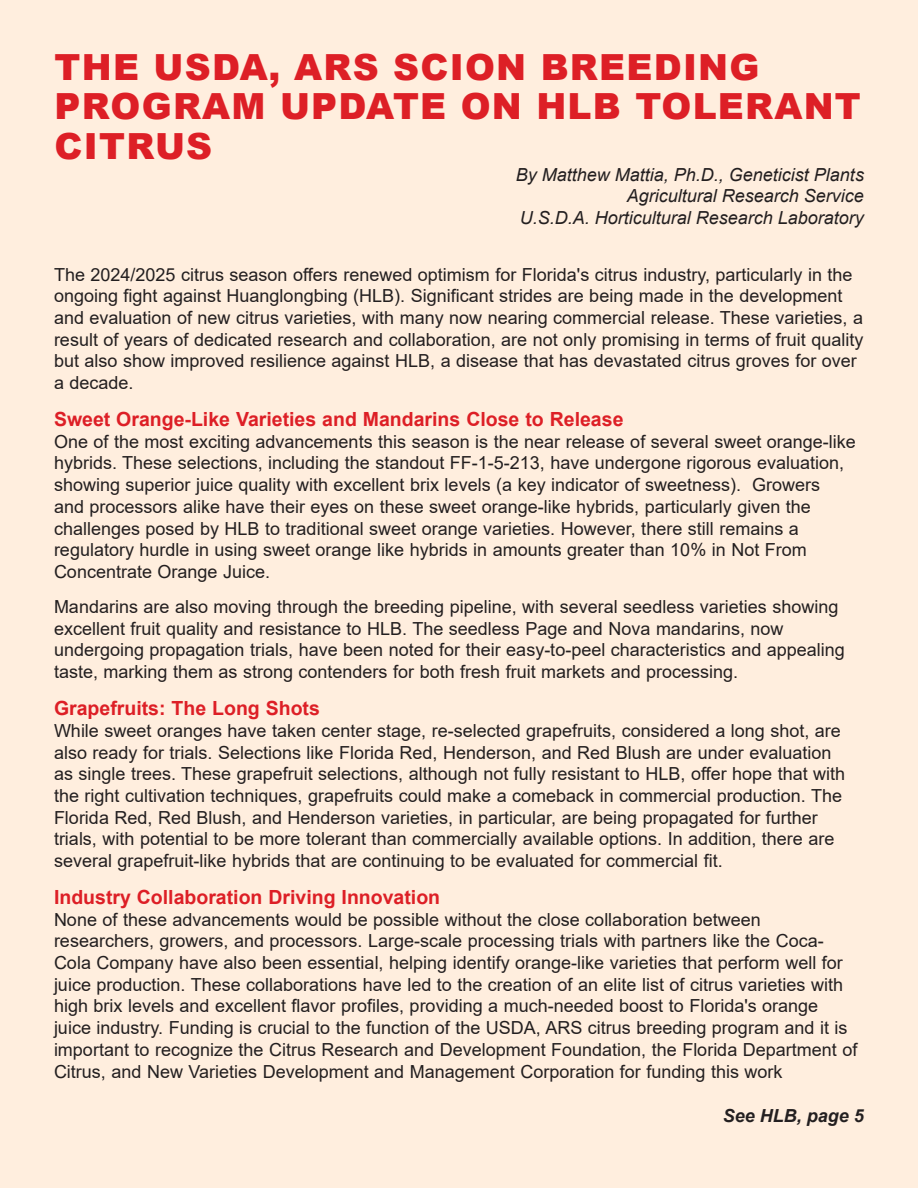
<style>
.page{position:relative;width:918px;height:1188px;background:#ffeede}
.page>*{position:absolute;margin:0;border:0;box-sizing:border-box;transform-origin:0 0}
.t1{font:900 36px/39.6px "Arial";letter-spacing:.035em;color:#dd1f26}
.t2{font:700 19.5px "Arial";color:#dd1f26}
.t3{font:18px/21.8px "Arial";color:#231f20}
.t4{font:italic 18px/21.6px "Arial";color:#231f20;text-align:right}
.t5{font:italic 700 18px "Arial";color:#231f20}
</style>
<div class="page">
<h1 class="t1" style="left:55px;top:46px;width:808px">THE USDA, ARS SCION BREEDING<br>PROGRAM UPDATE ON HLB TOLERANT<br>CITRUS</h1>
<p class="t4" style="left:516px;top:164px;width:350px">By Matthew Mattia, Ph.D., Geneticist Plants<br>Agricultural Research Service<br>U.S.D.A. Horticultural Research Laboratory</p>
<p class="t3" style="left:54px;top:263px;width:811px">The 2024/2025 citrus season offers renewed optimism for Florida's citrus industry, particularly in the ongoing fight against Huanglongbing (HLB). Significant strides are being made in the development and evaluation of new citrus varieties, with many now nearing commercial release. These varieties, a result of years of dedicated research and collaboration, are not only promising in terms of fruit quality but also show improved resilience against HLB, a disease that has devastated citrus groves for over a decade.</p>
<p class="t2" style="left:54px;top:406px;width:571px">Sweet Orange-Like Varieties and Mandarins Close to Release</p>
<p class="t3" style="left:54px;top:430px;width:803px">One of the most exciting advancements this season is the near release of several sweet orange-like hybrids. These selections, including the standout FF-1-5-213, have undergone rigorous evaluation, showing superior juice quality with excellent brix levels (a key indicator of sweetness). Growers<br>and processors alike have their eyes on these sweet orange-like hybrids, particularly given the challenges posed by HLB to traditional sweet orange varieties. However, there still remains a regulatory hurdle in using sweet orange like hybrids in amounts greater than 10% in Not From Concentrate Orange Juice.</p>
<p class="t3" style="left:54px;top:596px;width:792px">Mandarins are also moving through the breeding pipeline, with several seedless varieties showing excellent fruit quality and resistance to HLB. The seedless Page and Nova mandarins, now undergoing propagation trials, have been noted for their easy-to-peel characteristics and appealing taste, marking them as strong contenders for both fresh fruit markets and processing.</p>
<p class="t2" style="left:54px;top:695px;width:267px">Grapefruits: The Long Shots</p>
<p class="t3" style="left:54px;top:720px;width:793px">While sweet oranges have taken center stage, re-selected grapefruits, considered a long shot, are also ready for trials. Selections like Florida Red, Henderson, and Red Blush are under evaluation as single trees. These grapefruit selections, although not fully resistant to HLB, offer hope that with the right cultivation techniques, grapefruits could make a comeback in commercial production. The Florida Red, Red Blush, and Henderson varieties, in particular, are being propagated for further trials, with potential to be more tolerant than commercially available options. In addition, there are several grapefruit-like hybrids that are continuing to be evaluated for commercial fit.</p>
<p class="t2" style="left:54px;top:883px;width:388px">Industry Collaboration Driving Innovation</p>
<p class="t3" style="left:54px;top:908px;width:805px">None of these advancements would be possible without the close collaboration between researchers, growers, and processors. Large-scale processing trials with partners like the Coca-Cola Company have also been essential, helping identify orange-like varieties that perform well for juice production. These collaborations have led to the creation of an elite list of citrus varieties with high brix levels and excellent flavor profiles, providing a much-needed boost to Florida's orange juice industry. Funding is crucial to the function of the USDA, ARS citrus breeding program and it is important to recognize the Citrus Research and Development Foundation, the Florida Department of Citrus, and New Varieties Development and Management Corporation for funding this work</p>
<p class="t5" style="left:723px;top:1104px;width:143px">See HLB, page 5</p>
</div>
